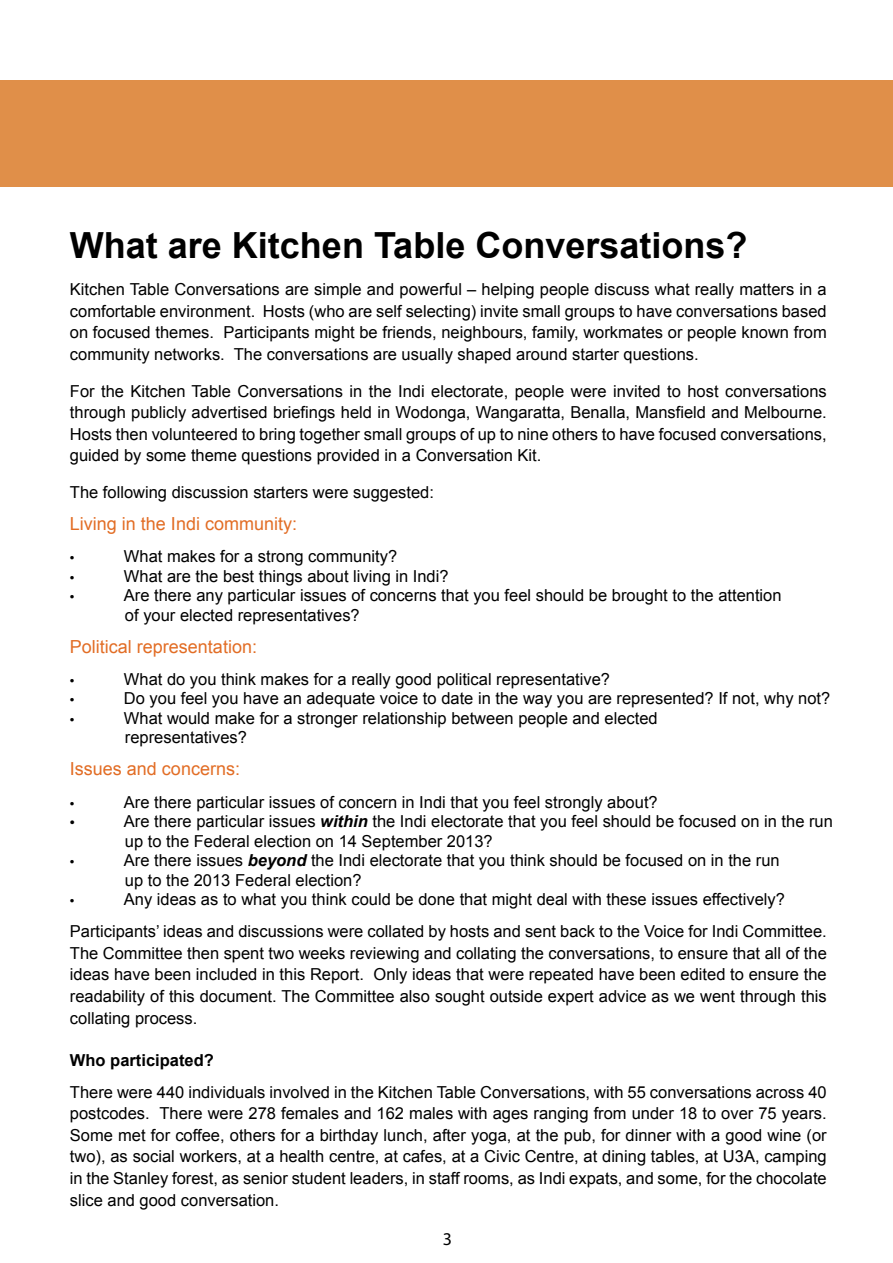
<style>
.page{position:relative;width:893px;height:1263px;background:#fff}
.page>*{position:absolute;margin:0;border:0;box-sizing:border-box;transform-origin:0 0}
.t1{font:700 36px "Arial";color:#000}
.t2{font:18px "Arial";color:#e26d25}
.t3{font:18px "Myriad Pro";color:#000}
.t4{font:16.5px/21.6px "Arial";color:#000;text-align:justify}
.t5{font:700 16.5px "Arial";color:#000}
.s1{font-weight:700;font-style:italic}
</style>
<div class="page">
<div style="left:0;top:81px;width:892px;height:106px;background:#e08f49"></div>
<h1 class="t1" style="left:70px;top:226px;width:679px">What are Kitchen Table Conversations?</h1>
<p class="t4" style="left:70px;top:279px;width:758px">Kitchen Table Conversations are simple and powerful – helping people discuss what really matters in a comfortable environment. Hosts (who are self selecting) invite small groups to have conversations based on focused themes. Participants might be friends, neighbours, family, workmates or people known from community networks. The conversations are usually shaped around starter questions.</p>
<p class="t4" style="left:70px;top:380px;width:758px">For the Kitchen Table Conversations in the Indi electorate, people were invited to host conversations through publicly advertised briefings held in Wodonga, Wangaratta, Benalla, Mansfield and Melbourne.<br>Hosts then volunteered to bring together small groups of up to nine others to have focused conversations, guided by some theme questions provided in a Conversation Kit.</p>
<p class="t4" style="left:70px;top:481px;width:366px">The following discussion starters were suggested:</p>
<p class="t2" style="left:70px;top:514px;width:229px">Living in the Indi community:</p>
<p class="t4" style="left:124px;top:547px;width:659px;line-height:19.5px;text-align:left">What makes for a strong community?<br>What are the best things about living in Indi?<br>Are there any particular issues of concerns that you feel should be brought to the attention of your elected representatives?</p>
<p class="t2" style="left:70px;top:636px;width:189px">Political representation:</p>
<p class="t4" style="left:124px;top:669px;width:708px;line-height:19.5px;text-align:left">What do you think makes for a really good political representative?<br>Do you feel you have an adequate voice to date in the way you are represented? If not, why not?<br>What would make for a stronger relationship between people and elected<br>representatives?</p>
<p class="t2" style="left:70px;top:759px;width:172px">Issues and concerns:</p>
<p class="t4" style="left:124px;top:792px;width:710px;line-height:19.5px;text-align:left">Are there particular issues of concern in Indi that you feel strongly about?<br>Are there particular issues <span class="s1">within</span> the Indi electorate that you feel should be focused on in the run up to the Federal election on 14 September 2013?<br>Are there issues <span class="s1">beyond</span> the Indi electorate that you think should be focused on in the run<br>up to the 2013 Federal election?<br>Any ideas as to what you think could be done that might deal with these issues effectively?</p>
<p class="t4" style="left:70px;top:921px;width:758px">Participants’ ideas and discussions were collated by hosts and sent back to the Voice for Indi Committee.<br>The Committee then spent two weeks reviewing and collating the conversations, to ensure that all of the ideas have been included in this Report. Only ideas that were repeated have been edited to ensure the readability of this document. The Committee also sought outside expert advice as we went through this collating process.</p>
<p class="t5" style="left:70px;top:1051px;width:145px">Who participated?</p>
<p class="t4" style="left:70px;top:1081px;width:758px">There were 440 individuals involved in the Kitchen Table Conversations, with 55 conversations across 40 postcodes. There were 278 females and 162 males with ages ranging from under 18 to over 75 years.<br>Some met for coffee, others for a birthday lunch, after yoga, at the pub, for dinner with a good wine (or two), as social workers, at a health centre, at cafes, at a Civic Centre, at dining tables, at U3A, camping in the Stanley forest, as senior student leaders, in staff rooms, as Indi expats, and some, for the chocolate slice and good conversation.</p>
<p class="t3" style="left:443px;top:1227px;width:11px">3</p>
</div>
